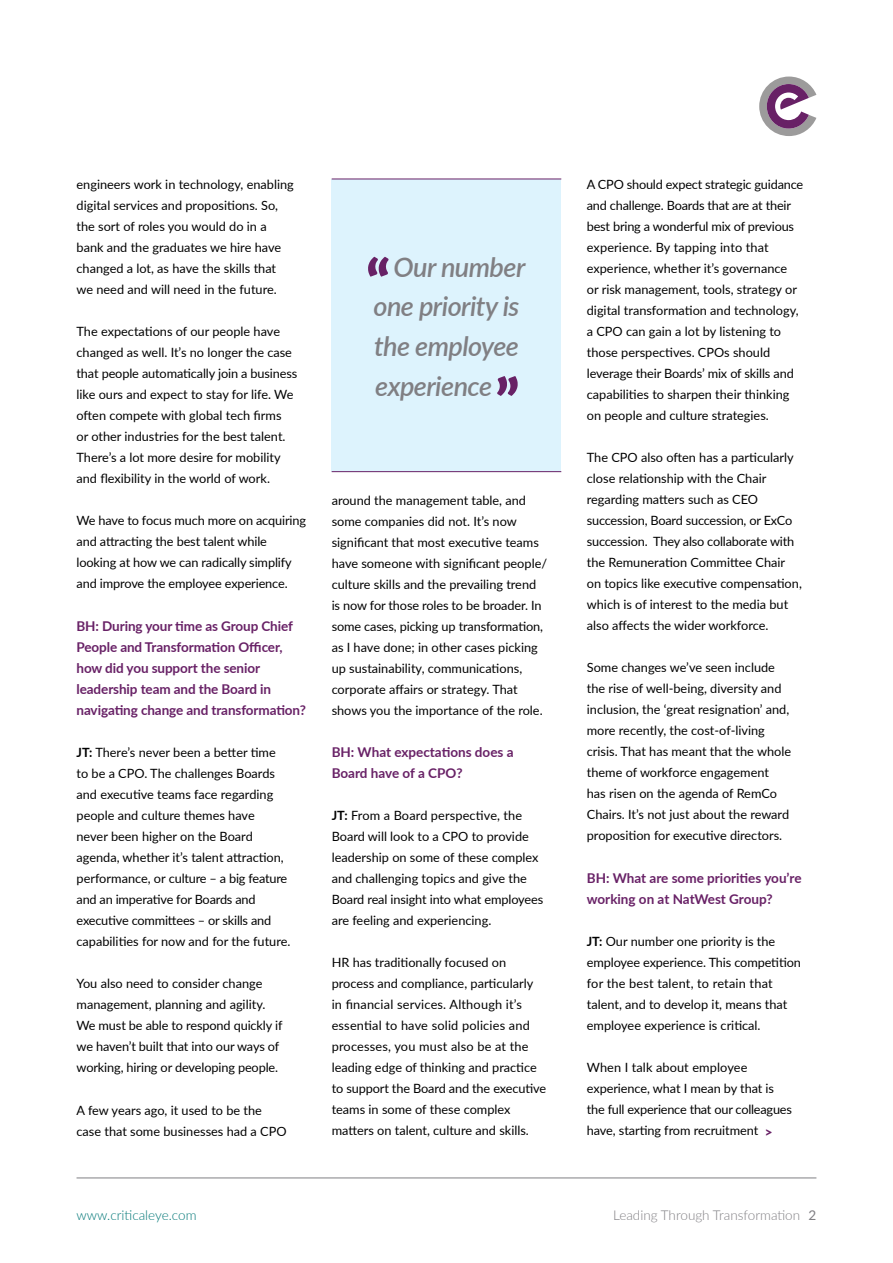
<style>
.page{position:relative;width:893px;height:1263px;background:#fff}
.page>*{position:absolute;margin:0;border:0;box-sizing:border-box;transform-origin:0 0}
.t1{font:italic 600 27px/39.8px "Lato";letter-spacing:-.02em;color:#807f83}
.t2{font:700 13.5px/21px "Lato";letter-spacing:-.005em;color:#682166}
.t3{font:300 13.5px "Lato";color:#807f83}
.t4{font:300 13.5px "Lato";color:#077}
.t5{font:12.75px/21px "Lato";color:#000}
.s1{font-weight:700}
.s2{font-weight:800;font-size:13.5px;color:#682166}
.s3{font-weight:400}
</style>
<div class="page">
<hr style="left:77px;top:1177px;width:739px;height:1px;background:#807f83">
<svg style="left:759px;top:77px;width:57px;height:59px"></svg>
<div style="left:332px;top:179px;width:229px;height:293px;background:#ddf3fd"></div>
<svg style="left:368px;top:257px;width:21px;height:20px"></svg>
<svg style="left:497px;top:376px;width:21px;height:20px"></svg>
<hr style="left:332px;top:179px;width:229px;height:1px;background:#682166">
<hr style="left:332px;top:471px;width:229px;height:1px;background:#682166">
<p class="t5" style="left:77px;top:173px;width:219px">engineers work in technology, enabling digital services and propositions. So, the sort of roles you would do in a bank and the graduates we hire have changed a lot, as have the skills that we need and will need in the future.</p>
<p class="t5" style="left:77px;top:320px;width:222px">The expectations of our people have changed as well. It’s no longer the case that people automatically join a business like ours and expect to stay for life. We often compete with global tech firms<br>or other industries for the best talent.<br>There’s a lot more desire for mobility and flexibility in the world of work.</p>
<p class="t5" style="left:77px;top:510px;width:231px">We have to focus much more on acquiring and attracting the best talent while looking at how we can radically simplify and improve the employee experience.</p>
<p class="t2" style="left:77px;top:615px;width:231px">BH: During your time as Group Chief People and Transformation Officer, how did you support the senior leadership team and the Board in navigating change and transformation?</p>
<p class="t5" style="left:77px;top:741px;width:215px"><span class="s1">JT:</span> There’s never been a better time to be a CPO. The challenges Boards and executive teams face regarding people and culture themes have<br>never been higher on the Board agenda, whether it’s talent attraction, performance, or culture – a big feature and an imperative for Boards and executive committees – or skills and capabilities for now and for the future.</p>
<p class="t5" style="left:77px;top:972px;width:207px">You also need to consider change management, planning and agility.<br>We must be able to respond quickly if we haven’t built that into our ways of working, hiring or developing people.</p>
<p class="t5" style="left:77px;top:1099px;width:211px">A few years ago, it used to be the case that some businesses had a CPO</p>
<h1 class="t1" style="left:373px;top:246px;width:153px;text-indent:20px">Our number one priority is the employee experience</h1>
<p class="t5" style="left:332px;top:489px;width:217px">around the management table, and some companies did not. It’s now significant that most executive teams have someone with significant people/ culture skills and the prevailing trend is now for those roles to be broader. In some cases, picking up transformation, as I have done; in other cases picking up sustainability, communications, corporate affairs or strategy. That shows you the importance of the role.</p>
<p class="t2" style="left:332px;top:741px;width:183px">BH: What expectations does a<br>Board have of a CPO?</p>
<p class="t5" style="left:332px;top:804px;width:213px"><span class="s1">JT:</span> From a Board perspective, the Board will look to a CPO to provide leadership on some of these complex and challenging topics and give the Board real insight into what employees are feeling and experiencing.</p>
<p class="t5" style="left:332px;top:952px;width:216px">HR has traditionally focused on process and compliance, particularly in financial services. Although it’s essential to have solid policies and processes, you must also be at the leading edge of thinking and practice to support the Board and the executive teams in some of these complex matters on talent, culture and skills.</p>
<p class="t5" style="left:587px;top:173px;width:218px">A CPO should expect strategic guidance and challenge. Boards that are at their best bring a wonderful mix of previous experience. By tapping into that experience, whether it’s governance<br>or risk management, tools, strategy or digital transformation and technology, a CPO can gain a lot by listening to those perspectives. CPOs should leverage their Boards’ mix of skills and capabilities to sharpen their thinking on people and culture strategies.</p>
<p class="t5" style="left:587px;top:446px;width:217px">The CPO also often has a particularly close relationship with the Chair regarding matters such as CEO succession, Board succession, or ExCo succession. They also collaborate with the Remuneration Committee Chair on topics like executive compensation, which is of interest to the media but also affects the wider workforce.</p>
<p class="t5" style="left:587px;top:657px;width:206px">Some changes we’ve seen include the rise of well-being, diversity and inclusion, the ‘great resignation’ and, more recently, the cost-of-living crisis. That has meant that the whole theme of workforce engagement has risen on the agenda of RemCo Chairs. It’s not just about the reward proposition for executive directors.</p>
<p class="t2" style="left:587px;top:867px;width:216px">BH: What are some priorities you’re working on at NatWest Group?</p>
<p class="t5" style="left:587px;top:930px;width:216px"><span class="s1">JT:</span> Our number one priority is the employee experience. This competition for the best talent, to retain that talent, and to develop it, means that employee experience is critical.</p>
<p class="t5" style="left:587px;top:1056px;width:207px">When I talk about employee experience, what I mean by that is the full experience that our colleagues have, starting from recruitment <span class="s2">&gt;</span></p>
<p class="t4" style="left:77px;top:1206px;width:122px">www.criticaleye.com</p>
<p class="t3" style="left:613px;top:1206px;width:205px">Leading Through Transformation <span class="s3">2</span></p>
</div>
